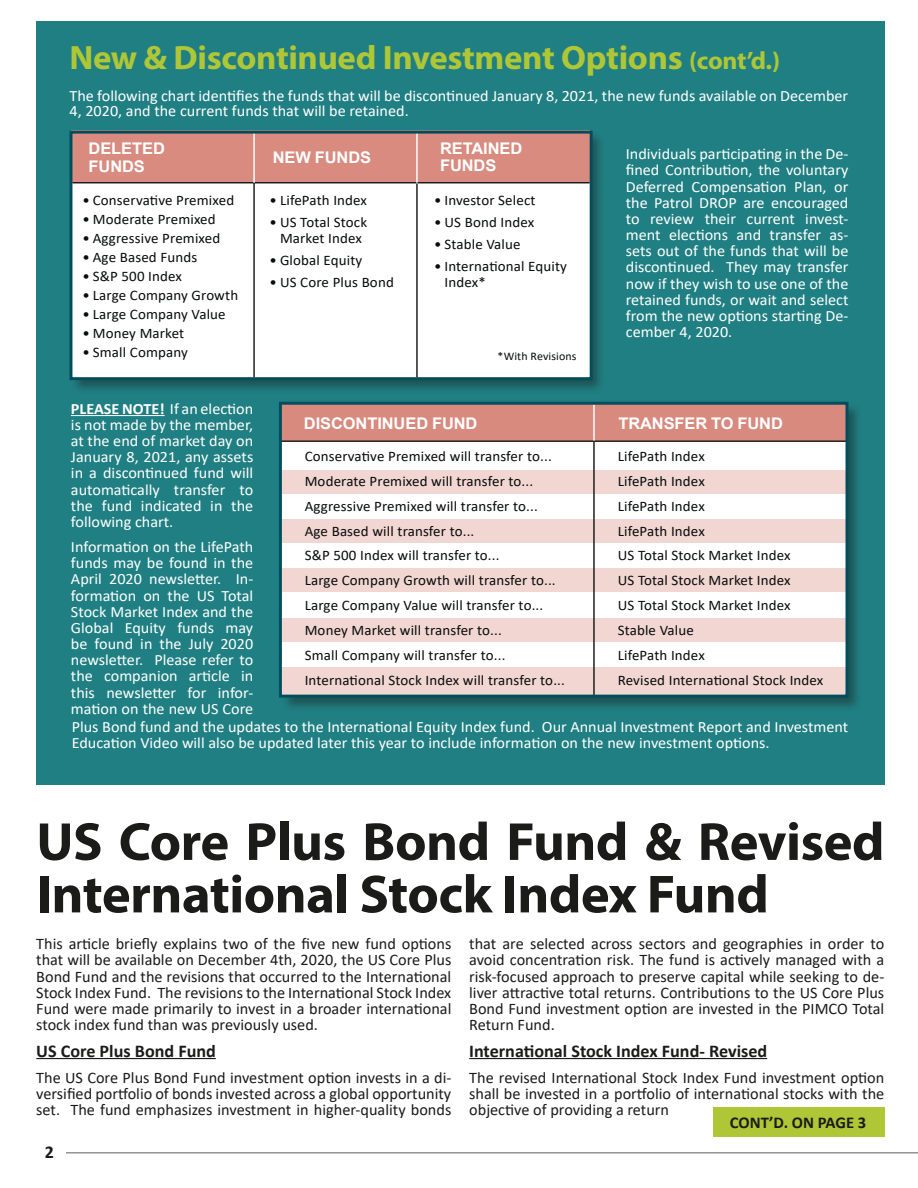
<style>
.page{position:relative;width:918px;height:1188px;background:#fff}
.page>*{position:absolute;margin:0;border:0;box-sizing:border-box;transform-origin:0 0}
.t1{font:700 54px/52.5px "Myriad Pro";letter-spacing:-.01em;color:#1b1b1a}
.t2{font:700 33.75px "Myriad Pro";letter-spacing:-.01em;color:#afc736}
.t3{font:700 18px "Calibri";color:#1b1b1a}
.t4{font:700 16.5px "Calibri";color:#1b1b1a}
.t5{font:16.2px/16.2px "Calibri";color:#1b1b1a;text-align:justify}
.t6{font:700 16.05px/17.5px "Arial";letter-spacing:-.005em;color:#fff}
.t7{font:15.75px/16.2px "Calibri";color:#fff;text-align:justify}
.t8{font:14.55px/16px "Calibri";letter-spacing:.01em;color:#090c0c;text-align:center}
.t9{font:11.7px "Calibri";letter-spacing:.01em;color:#090c0c}
.s1{font-size:25.05px}
.s2{font-weight:700}
</style>
<div class="page">
<div style="left:36px;top:22px;width:848px;height:763px;background:#207f82"></div>
<hr style="left:71px;top:415px;width:94px;height:1px;background:#fff">
<hr style="left:36px;top:1058px;width:180px;height:1px;background:#1b1b1a">
<hr style="left:469px;top:1058px;width:298px;height:1px;background:#1b1b1a">
<div style="left:70px;top:130px;width:535px;height:264px;background:#1b1b1a;opacity:.44"></div>
<div style="left:71px;top:131px;width:519px;height:248px;background:#fff"></div>
<div style="left:71px;top:131px;width:519px;height:52px;background:#d88b7e"></div>
<hr style="left:72px;top:182px;width:518px;height:1px;background:#1b1b1a">
<hr style="left:253px;top:183px;width:2px;height:194px;background:#1b1b1a">
<hr style="left:416px;top:184px;width:2px;height:193px;background:#1b1b1a">
<hr style="left:416px;top:132px;width:2px;height:51px;background:#fff">
<hr style="left:253px;top:132px;width:2px;height:51px;background:#fff">
<div style="left:70px;top:131px;width:523px;height:249px;border:3px solid #004d5e"></div>
<hr style="left:66px;top:1152px;width:852px;height:2px;background:#92919b">
<div style="left:281px;top:402px;width:582px;height:310px;background:#1b1b1a;opacity:.44"></div>
<div style="left:282px;top:403px;width:565px;height:294px;background:#fff"></div>
<div style="left:282px;top:403px;width:565px;height:37px;background:#d88a7e"></div>
<hr style="left:280px;top:440px;width:567px;height:2px;background:#1b1b1a">
<div style="left:282px;top:470px;width:565px;height:23px;background:#f1d6d2"></div>
<div style="left:282px;top:519px;width:565px;height:24px;background:#f1d6d2"></div>
<div style="left:282px;top:569px;width:565px;height:23px;background:#f1d6d2"></div>
<div style="left:282px;top:618px;width:565px;height:23px;background:#f1d6d2"></div>
<div style="left:282px;top:667px;width:565px;height:30px;background:#f1d6d2"></div>
<hr style="left:593px;top:442px;width:2px;height:255px;background:#1b1b1a">
<hr style="left:593px;top:405px;width:2px;height:35px;background:#fff">
<div style="left:279px;top:402px;width:569px;height:296px;border:3px solid #004d5e"></div>
<div style="left:713px;top:1108px;width:171px;height:29px;background:#afc736"></div>
<p class="t2" style="left:70px;top:36px;width:712px">New &amp; Discontinued Investment Options <span class="s1">(cont’d.)</span></p>
<p class="t7" style="left:70px;top:88px;width:780px;line-height:15.1px">The following chart identifies the funds that will be discontinued January 8, 2021, the new funds available on December<br>4, 2020, and the current funds that will be retained.</p>
<p class="t7" style="left:626px;top:145px;width:224px">Individuals participating in the De&shy;fined Contribution, the voluntary Deferred Compensation Plan, or the Patrol DROP are encouraged to review their current invest&shy;ment elections and transfer as&shy;sets out of the funds that will be discontinued. They may transfer now if they wish to use one of the retained funds, or wait and select from the new options starting De&shy;cember 4, 2020.</p>
<p class="t6" style="left:440px;top:139px;width:84px">RETAINED</p>
<p class="t6" style="left:440px;top:157px;width:58px">FUNDS</p>
<p class="t6" style="left:89px;top:140px;width:78px">DELETED<br>FUNDS</p>
<p class="t6" style="left:273px;top:149px;width:100px">NEW FUNDS</p>
<p class="t8" style="left:270px;top:192px;width:99px">• LifePath Index</p>
<p class="t8" style="left:270px;top:214px;width:99px">• US Total Stock<br>Market Index</p>
<p class="t8" style="left:270px;top:252px;width:94px">• Global Equity</p>
<p class="t8" style="left:270px;top:274px;width:126px">• US Core Plus Bond</p>
<p class="t8" style="left:434px;top:192px;width:103px">• Investor Select</p>
<p class="t8" style="left:434px;top:214px;width:102px">• US Bond Index</p>
<p class="t8" style="left:434px;top:236px;width:88px">• Stable Value</p>
<p class="t8" style="left:444px;top:258px;width:124px;text-align:left;text-indent:-10px">• International Equity<br>Index*</p>
<p class="t8" style="left:82px;top:192px;width:153px">• Conservative Premixed</p>
<p class="t8" style="left:82px;top:211px;width:135px">• Moderate Premixed</p>
<p class="t8" style="left:82px;top:230px;width:139px">• Aggressive Premixed</p>
<p class="t8" style="left:82px;top:249px;width:117px">• Age Based Funds</p>
<p class="t8" style="left:82px;top:268px;width:101px">• S&amp;P 500 Index</p>
<p class="t8" style="left:82px;top:287px;width:157px">• Large Company Growth</p>
<p class="t8" style="left:82px;top:306px;width:145px">• Large Company Value</p>
<p class="t8" style="left:82px;top:325px;width:103px">• Money Market</p>
<p class="t8" style="left:82px;top:344px;width:107px">• Small Company</p>
<p class="t9" style="left:498px;top:348px;width:81px">*With Revisions</p>
<p class="t7" style="left:71px;top:400px;width:184px"><span class="s2">PLEASE NOTE!</span> If an election is not made by the member, at the end of market day on January 8, 2021, any assets in a discontinued fund will automatically transfer to the fund indicated in the following chart.</p>
<p class="t7" style="left:71px;top:538px;width:184px">Information on the LifePath funds may be found in the April 2020 newsletter. In&shy;formation on the US Total Stock Market Index and the Global Equity funds may be found in the July 2020 newsletter. Please refer to the companion article in this newsletter for infor&shy;mation on the new US Core</p>
<p class="t7" style="left:72px;top:719px;width:778px">Plus Bond fund and the updates to the International Equity Index fund. Our Annual Investment Report and Investment<br>Education Video will also be updated later this year to include information on the new investment options.</p>
<p class="t6" style="left:304px;top:414px;width:175px">DISCONTINUED FUND</p>
<p class="t6" style="left:618px;top:414px;width:166px">TRANSFER TO FUND</p>
<p class="t8" style="left:305px;top:448px;width:249px">Conservative Premixed will transfer to...</p>
<p class="t8" style="left:305px;top:473px;width:230px">Moderate Premixed will transfer to...</p>
<p class="t8" style="left:305px;top:498px;width:235px">Aggressive Premixed will transfer to...</p>
<p class="t8" style="left:305px;top:522px;width:171px">Age Based will transfer to...</p>
<p class="t8" style="left:305px;top:547px;width:196px">S&amp;P 500 Index will transfer to...</p>
<p class="t8" style="left:305px;top:572px;width:253px">Large Company Growth will transfer to...</p>
<p class="t8" style="left:305px;top:597px;width:240px">Large Company Value will transfer to...</p>
<p class="t8" style="left:305px;top:622px;width:199px">Money Market will transfer to...</p>
<p class="t8" style="left:305px;top:647px;width:202px">Small Company will transfer to...</p>
<p class="t8" style="left:305px;top:672px;width:262px">International Stock Index will transfer to...</p>
<p class="t8" style="left:618px;top:448px;width:89px">LifePath Index</p>
<p class="t8" style="left:618px;top:473px;width:89px">LifePath Index</p>
<p class="t8" style="left:618px;top:498px;width:89px">LifePath Index</p>
<p class="t8" style="left:618px;top:522px;width:89px">LifePath Index</p>
<p class="t8" style="left:618px;top:547px;width:174px">US Total Stock Market Index</p>
<p class="t8" style="left:618px;top:572px;width:174px">US Total Stock Market Index</p>
<p class="t8" style="left:618px;top:597px;width:174px">US Total Stock Market Index</p>
<p class="t8" style="left:618px;top:622px;width:78px">Stable Value</p>
<p class="t8" style="left:618px;top:647px;width:89px">LifePath Index</p>
<p class="t8" style="left:618px;top:672px;width:207px">Revised International Stock Index</p>
<p class="t1" style="left:36px;top:814px;width:850px">US Core Plus Bond Fund &amp; Revised<br>International Stock Index Fund</p>
<p class="t5" style="left:36px;top:935px;width:417px">This article briefly explains two of the five new fund options that will be available on December 4th, 2020, the US Core Plus Bond Fund and the revisions that occurred to the International Stock Index Fund. The revisions to the International Stock Index Fund were made primarily to invest in a broader international stock index fund than was previously used.</p>
<p class="t3" style="left:36px;top:1038px;width:181px">US Core Plus Bond Fund</p>
<p class="t5" style="left:36px;top:1069px;width:417px">The US Core Plus Bond Fund investment option invests in a di&shy;versified portfolio of bonds invested across a global opportunity set. The fund emphasizes investment in higher-quality bonds</p>
<p class="t5" style="left:469px;top:935px;width:417px">that are selected across sectors and geographies in order to avoid concentration risk. The fund is actively managed with a risk-focused approach to preserve capital while seeking to de&shy;liver attractive total returns. Contributions to the US Core Plus Bond Fund investment option are invested in the PIMCO Total Return Fund.</p>
<p class="t3" style="left:469px;top:1038px;width:300px">International Stock Index Fund- Revised</p>
<p class="t5" style="left:469px;top:1069px;width:417px">The revised International Stock Index Fund investment option shall be invested in a portfolio of international stocks with the objective of providing a return</p>
<p class="t4" style="left:730px;top:1110px;width:138px">CONT’D. ON PAGE 3</p>
<p class="t3" style="left:45px;top:1140px;width:11px">2</p>
</div>
